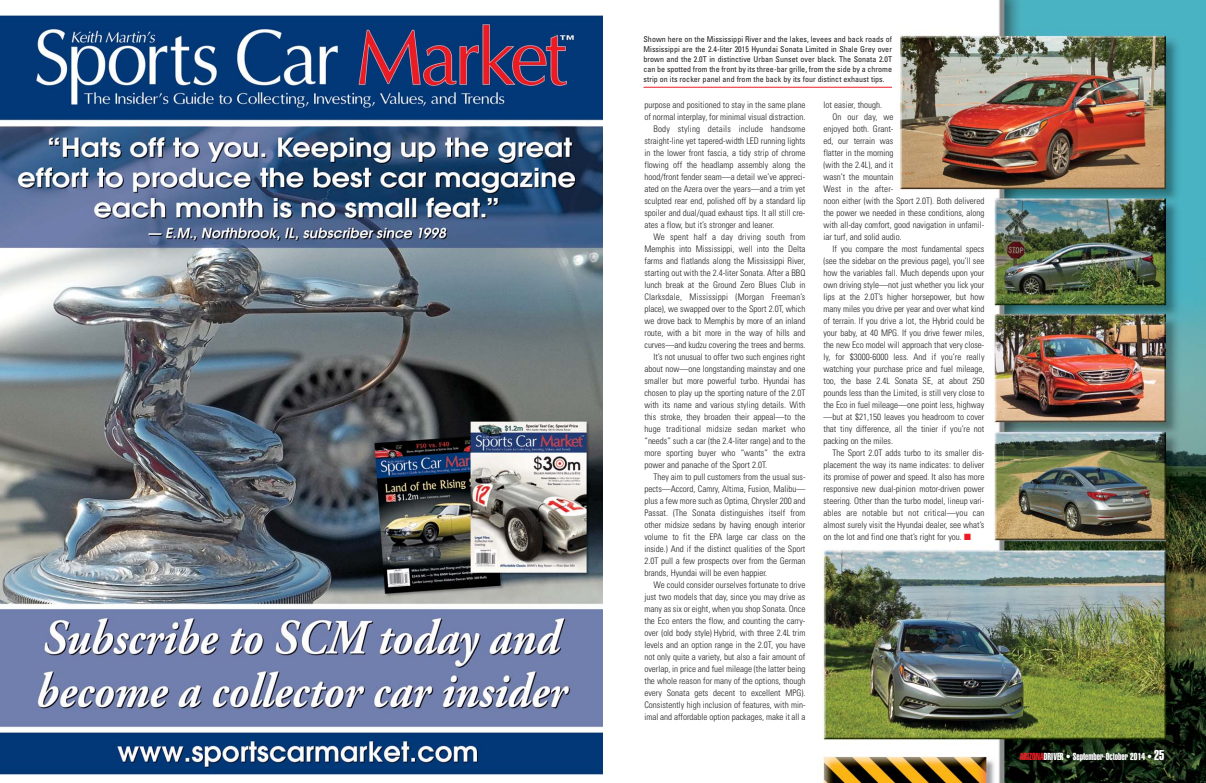
<style>
.page{position:relative;width:1206px;height:783px;background:#fff}
.page>*{position:absolute;margin:0;border:0;box-sizing:border-box;transform-origin:0 0}
.t1{font:10px "Helvetica Extra Compressed";color:#fff}
.t2{font:300 condensed 9px "Univers";color:#231f20}
.t3{font:300 condensed 9px "Univers";letter-spacing:.02em;color:#231f20}
.t4{font:condensed 8px/10px "Univers";letter-spacing:.005em;color:#231f20;text-align:justify}
.s1{color:#ed1c24}
.s2{font-size:14px}
</style>
<div class="page">
<img style="left:643px;top:0;width:563px;height:783px">
<hr style="left:644px;top:87px;width:248px;height:1px;background:#ed1c24">
<img style="left:0;top:15px;width:603px;height:760px">
<p class="t4" style="left:644px;top:35px;width:250px">Shown here on the Mississippi River and the lakes, levees and back roads of Mississippi are the 2.4-liter 2015 Hyundai Sonata Limited in Shale Grey over brown and the 2.0T in distinctive Urban Sunset over black. The Sonata 2.0T can be spotted from the front by its three-bar grille, from the side by a chrome strip on its rocker panel and from the back by its four distinct exhaust tips.</p>
<p class="t2" style="left:645px;top:102px;width:162px">purpose and positioned to stay in the same plane</p>
<p class="t2" style="left:645px;top:114px;width:162px">of normal interplay, for minimal visual distraction.</p>
<p class="t3" style="left:654px;top:126px;width:153px">Body styling details include handsome</p>
<p class="t2" style="left:645px;top:138px;width:162px">straight-line yet tapered-width LED running lights</p>
<p class="t2" style="left:645px;top:150px;width:162px">in the lower front fascia, a tidy strip of chrome</p>
<p class="t2" style="left:645px;top:162px;width:162px">flowing off the headlamp assembly along the</p>
<p class="t2" style="left:645px;top:174px;width:162px">hood/front fender seam—a detail we’ve appreci-</p>
<p class="t2" style="left:645px;top:185px;width:162px">ated on the Azera over the years—and a trim yet</p>
<p class="t2" style="left:645px;top:197px;width:162px">sculpted rear end, polished off by a standard lip</p>
<p class="t2" style="left:645px;top:209px;width:162px">spoiler and dual/quad exhaust tips. It all still cre-</p>
<p class="t2" style="left:645px;top:221px;width:131px">ates a flow, but it’s stronger and leaner.</p>
<p class="t3" style="left:654px;top:233px;width:153px">We spent half a day driving south from</p>
<p class="t2" style="left:645px;top:245px;width:163px">Memphis into Mississippi, well into the Delta</p>
<p class="t2" style="left:645px;top:257px;width:162px">farms and flatlands along the Mississippi River,</p>
<p class="t2" style="left:645px;top:269px;width:162px">starting out with the 2.4-liter Sonata. After a BBQ</p>
<p class="t2" style="left:645px;top:281px;width:162px">lunch break at the Ground Zero Blues Club in</p>
<p class="t3" style="left:645px;top:293px;width:162px">Clarksdale, Mississippi (Morgan Freeman’s</p>
<p class="t2" style="left:645px;top:305px;width:162px">place), we swapped over to the Sport 2.0T, which</p>
<p class="t2" style="left:645px;top:317px;width:162px">we drove back to Memphis by more of an inland</p>
<p class="t2" style="left:645px;top:329px;width:162px">route, with a bit more in the way of hills and</p>
<p class="t2" style="left:645px;top:341px;width:163px">curves—and kudzu covering the trees and berms.</p>
<p class="t2" style="left:654px;top:353px;width:153px">It’s not unusual to offer two such engines right</p>
<p class="t2" style="left:645px;top:365px;width:162px">about now—one longstanding mainstay and one</p>
<p class="t2" style="left:645px;top:377px;width:162px">smaller but more powerful turbo. Hyundai has</p>
<p class="t2" style="left:645px;top:389px;width:162px">chosen to play up the sporting nature of the 2.0T</p>
<p class="t2" style="left:645px;top:401px;width:162px">with its name and various styling details. With</p>
<p class="t2" style="left:645px;top:413px;width:162px">this stroke, they broaden their appeal—to the</p>
<p class="t3" style="left:645px;top:425px;width:162px">huge traditional midsize sedan market who</p>
<p class="t2" style="left:645px;top:437px;width:163px">“needs” such a car (the 2.4-liter range) and to the</p>
<p class="t2" style="left:645px;top:449px;width:163px">more sporting buyer who “wants” the extra</p>
<p class="t2" style="left:645px;top:461px;width:124px">power and panache of the Sport 2.0T.</p>
<p class="t2" style="left:654px;top:473px;width:154px">They aim to pull customers from the usual sus-</p>
<p class="t2" style="left:645px;top:485px;width:163px">pects—Accord, Camry, Altima, Fusion, Malibu—</p>
<p class="t2" style="left:645px;top:497px;width:162px">plus a few more such as Optima, Chrysler 200 and</p>
<p class="t2" style="left:645px;top:509px;width:162px">Passat. (The Sonata distinguishes itself from</p>
<p class="t2" style="left:645px;top:521px;width:162px">other midsize sedans by having enough interior</p>
<p class="t2" style="left:645px;top:533px;width:162px">volume to fit the EPA large car class on the</p>
<p class="t2" style="left:645px;top:545px;width:162px">inside.) And if the distinct qualities of the Sport</p>
<p class="t2" style="left:645px;top:557px;width:162px">2.0T pull a few prospects over from the German</p>
<p class="t2" style="left:645px;top:569px;width:124px">brands, Hyundai will be even happier.</p>
<p class="t2" style="left:654px;top:581px;width:153px">We could consider ourselves fortunate to drive</p>
<p class="t2" style="left:645px;top:593px;width:162px">just two models that day, since you may drive as</p>
<p class="t2" style="left:645px;top:605px;width:162px">many as six or eight, when you shop Sonata. Once</p>
<p class="t2" style="left:645px;top:617px;width:162px">the Eco enters the flow, and counting the carry-</p>
<p class="t2" style="left:645px;top:629px;width:162px">over (old body style) Hybrid, with three 2.4L trim</p>
<p class="t2" style="left:645px;top:641px;width:162px">levels and an option range in the 2.0T, you have</p>
<p class="t2" style="left:645px;top:653px;width:162px">not only quite a variety, but also a fair amount of</p>
<p class="t2" style="left:645px;top:665px;width:162px">overlap, in price and fuel mileage (the latter being</p>
<p class="t2" style="left:645px;top:677px;width:162px">the whole reason for many of the options, though</p>
<p class="t2" style="left:645px;top:689px;width:162px">every Sonata gets decent to excellent MPG).</p>
<p class="t2" style="left:645px;top:701px;width:163px">Consistently high inclusion of features, with min-</p>
<p class="t2" style="left:645px;top:713px;width:162px">imal and affordable option packages, make it all a</p>
<p class="t2" style="left:824px;top:101px;width:60px">lot easier, though.</p>
<p class="t3" style="left:833px;top:113px;width:62px">On our day, we</p>
<p class="t2" style="left:824px;top:125px;width:71px">enjoyed both. Grant -</p>
<p class="t2" style="left:824px;top:137px;width:71px">ed, our terrain was</p>
<p class="t2" style="left:824px;top:149px;width:71px">flatter in the morning</p>
<p class="t2" style="left:824px;top:161px;width:71px">(with the 2.4L), and it</p>
<p class="t2" style="left:824px;top:173px;width:71px">wasn’t the mountain</p>
<p class="t3" style="left:824px;top:185px;width:72px">West in the after-</p>
<p class="t2" style="left:824px;top:197px;width:162px">noon either (with the Sport 2.0T). Both delivered</p>
<p class="t2" style="left:824px;top:209px;width:162px">the power we needed in these conditions, along</p>
<p class="t2" style="left:824px;top:221px;width:162px">with all-day comfort, good navigation in unfamil-</p>
<p class="t2" style="left:824px;top:233px;width:80px">iar turf, and solid audio.</p>
<p class="t2" style="left:833px;top:245px;width:153px">If you compare the most fundamental specs</p>
<p class="t2" style="left:824px;top:257px;width:162px">(see the sidebar on the previous page), you’ll see</p>
<p class="t2" style="left:824px;top:269px;width:162px">how the variables fall. Much depends upon your</p>
<p class="t2" style="left:824px;top:281px;width:162px">own driving style—not just whether you lick your</p>
<p class="t2" style="left:824px;top:293px;width:162px">lips at the 2.0T’s higher horsepower, but how</p>
<p class="t2" style="left:824px;top:305px;width:163px">many miles you drive per year and over what kind</p>
<p class="t2" style="left:824px;top:317px;width:162px">of terrain. If you drive a lot, the Hybrid could be</p>
<p class="t2" style="left:824px;top:329px;width:162px">your baby, at 40 MPG. If you drive fewer miles,</p>
<p class="t2" style="left:824px;top:341px;width:162px">the new Eco model will approach that very close-</p>
<p class="t2" style="left:824px;top:353px;width:163px">ly, for $3000-6000 less. And if you’re really</p>
<p class="t2" style="left:824px;top:365px;width:162px">watch ing your purchase price and fuel mileage,</p>
<p class="t2" style="left:824px;top:377px;width:162px">too, the base 2.4L Sonata SE, at about 250</p>
<p class="t2" style="left:824px;top:389px;width:162px">pounds less than the Limited, is still very close to</p>
<p class="t2" style="left:824px;top:401px;width:162px">the Eco in fuel mileage—one point less, highway</p>
<p class="t2" style="left:824px;top:413px;width:162px">—but at $21,150 leaves you headroom to cover</p>
<p class="t2" style="left:824px;top:425px;width:162px">that tiny difference, all the tinier if you’re not</p>
<p class="t2" style="left:824px;top:437px;width:71px">packing on the miles.</p>
<p class="t2" style="left:833px;top:449px;width:153px">The Sport 2.0T adds turbo to its smaller dis-</p>
<p class="t2" style="left:824px;top:461px;width:162px">placement the way its name indicates: to deliver</p>
<p class="t2" style="left:824px;top:473px;width:162px">its promise of power and speed. It also has more</p>
<p class="t2" style="left:824px;top:485px;width:162px">responsive new dual-pinion motor-driven power</p>
<p class="t2" style="left:824px;top:497px;width:162px">steering. Other than the turbo model, lineup vari-</p>
<p class="t2" style="left:824px;top:509px;width:162px">ables are notable but not critical—you can</p>
<p class="t2" style="left:824px;top:521px;width:162px">almost surely visit the Hyundai dealer, see what’s</p>
<p class="t2" style="left:824px;top:533px;width:149px">on the lot and find one that’s right for you. <span class="s1">■</span></p>
<p class="t1" style="left:1020px;top:753px;width:146px"><span class="s1">ARIZONA</span>DRIVER • September-October 2014 • <span class="s2">25</span></p>
</div>
